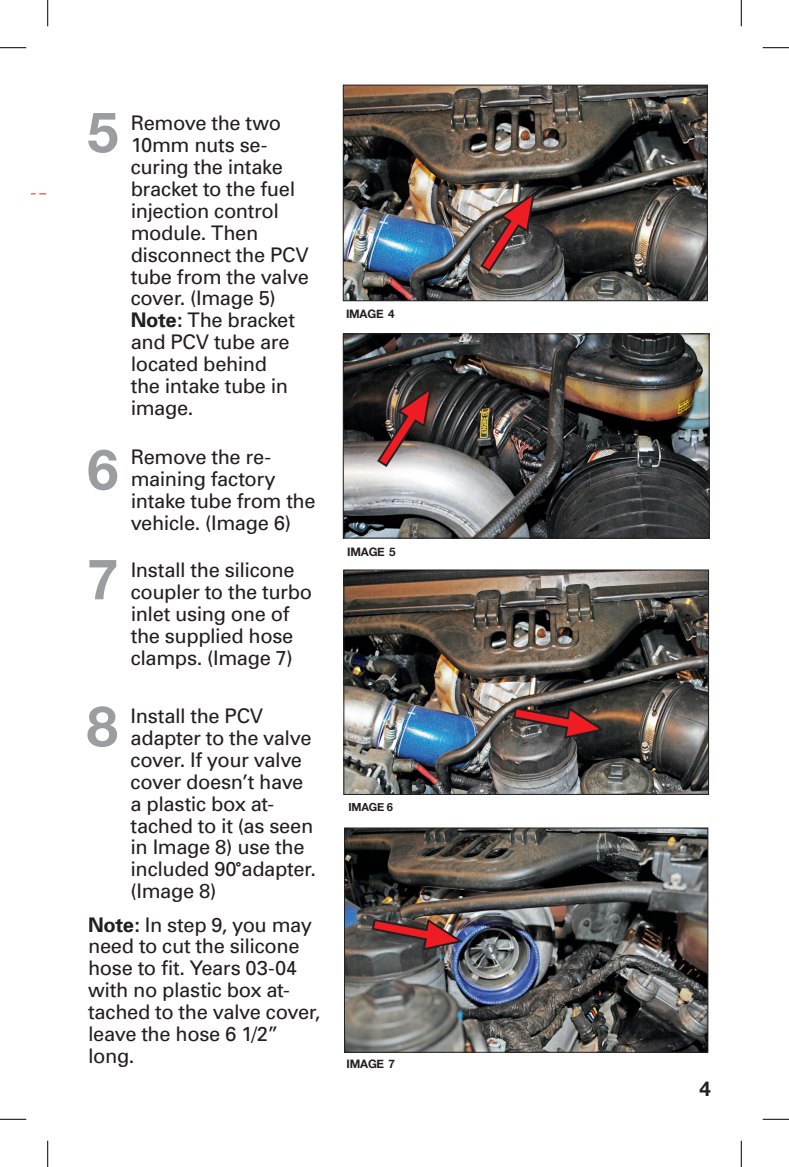
<style>
.page{position:relative;width:789px;height:1167px;background:#fff}
.page>*{position:absolute;margin:0;border:0;box-sizing:border-box;transform-origin:0 0}
.t1{font:700 56px/109.5px "Helvetica Neue";color:#9b9da0}
.t2{font:700 20.47px "Helvetica Neue";color:#231f20}
.t3{font:20.12px/21.9px "Univers";letter-spacing:-.02em;color:#231f20}
.t4{font:700 11.72px "Helvetica Neue";letter-spacing:-.02em;color:#231f20}
.t5{font:700 11.2px "Helvetica Neue";letter-spacing:-.02em;color:#231f20}
.s1{font-weight:700}
</style>
<div class="page">
<img style="left:346px;top:829px;width:360px;height:221px">
<div style="left:344px;top:827px;width:364px;height:225px;border:1px solid #231f20"></div>
<img style="left:345px;top:87px;width:360px;height:212px">
<div style="left:343px;top:85px;width:364px;height:216px;border:1px solid #231f20"></div>
<img style="left:345px;top:335px;width:362px;height:201px">
<div style="left:343px;top:333px;width:366px;height:205px;border:1px solid #231f20"></div>
<img style="left:345px;top:571px;width:361px;height:221px">
<div style="left:343px;top:569px;width:365px;height:225px;border:1px solid #231f20"></div>
<svg style="left:479px;top:190px;width:57px;height:83px;background:#86605e"></svg>
<svg style="left:376px;top:385px;width:57px;height:83px;background:#764e4c"></svg>
<svg style="left:512px;top:705px;width:94px;height:35px;background:#6d3735"></svg>
<img style="left:370px;top:917px;width:95px;height:34px">
<svg style="left:236px;top:862px;width:5px;height:4px"></svg>
<svg style="left:0;top:47px;width:26px;height:1px"></svg>
<svg style="left:762px;top:47px;width:26px;height:1px"></svg>
<svg style="left:0;top:1118px;width:26px;height:1px"></svg>
<svg style="left:762px;top:1118px;width:26px;height:1px"></svg>
<svg style="left:47px;top:0;width:1px;height:26px"></svg>
<svg style="left:47px;top:1140px;width:1px;height:26px"></svg>
<svg style="left:740px;top:0;width:1px;height:26px"></svg>
<svg style="left:740px;top:1140px;width:1px;height:26px"></svg>
<h1 class="t1" style="left:87px;top:79px;width:33px">5</h1>
<h1 class="t1" style="left:87px;top:416px;width:33px">6<br>7</h1>
<p class="t3" style="left:131px;top:112px;width:180px">Remove the two<br>10mm nuts se&shy;curing the intake bracket to the fuel injection control module. Then disconnect the PCV tube from the valve cover. (Image 5)<br><span class="s1">Note:</span> The bracket and PCV tube are located behind<br>the intake tube in image.</p>
<p class="t3" style="left:131px;top:446px;width:186px">Remove the re&shy;maining factory intake tube from the vehicle. (Image 6)</p>
<p class="t3" style="left:131px;top:559px;width:183px">Install the silicone coupler to the turbo inlet using one of the supplied hose clamps. (Image 7)</p>
<h1 class="t1" style="left:87px;top:673px;width:33px">8</h1>
<p class="t3" style="left:131px;top:704px;width:187px">Install the PCV adapter to the valve cover. If your valve cover doesn’t have a plastic box at&shy;tached to it (as seen in Image 8) use the included 90⁰adapter. (Image 8)</p>
<p class="t3" style="left:88px;top:913px;width:234px"><span class="s1">Note:</span> In step 9, you may need to cut the silicone hose to fit. Years 03-04 with no plastic box at&shy;tached to the valve cover, leave the hose 6 1/2” long.</p>
<p class="t4" style="left:346px;top:305px;width:50px">IMAGE 4</p>
<p class="t4" style="left:347px;top:542px;width:50px">IMAGE 5</p>
<p class="t5" style="left:348px;top:797px;width:46px">IMAGE 6</p>
<p class="t4" style="left:346px;top:1054px;width:50px">IMAGE 7</p>
<p class="t2" style="left:699px;top:1072px;width:13px">4</p>
</div>
